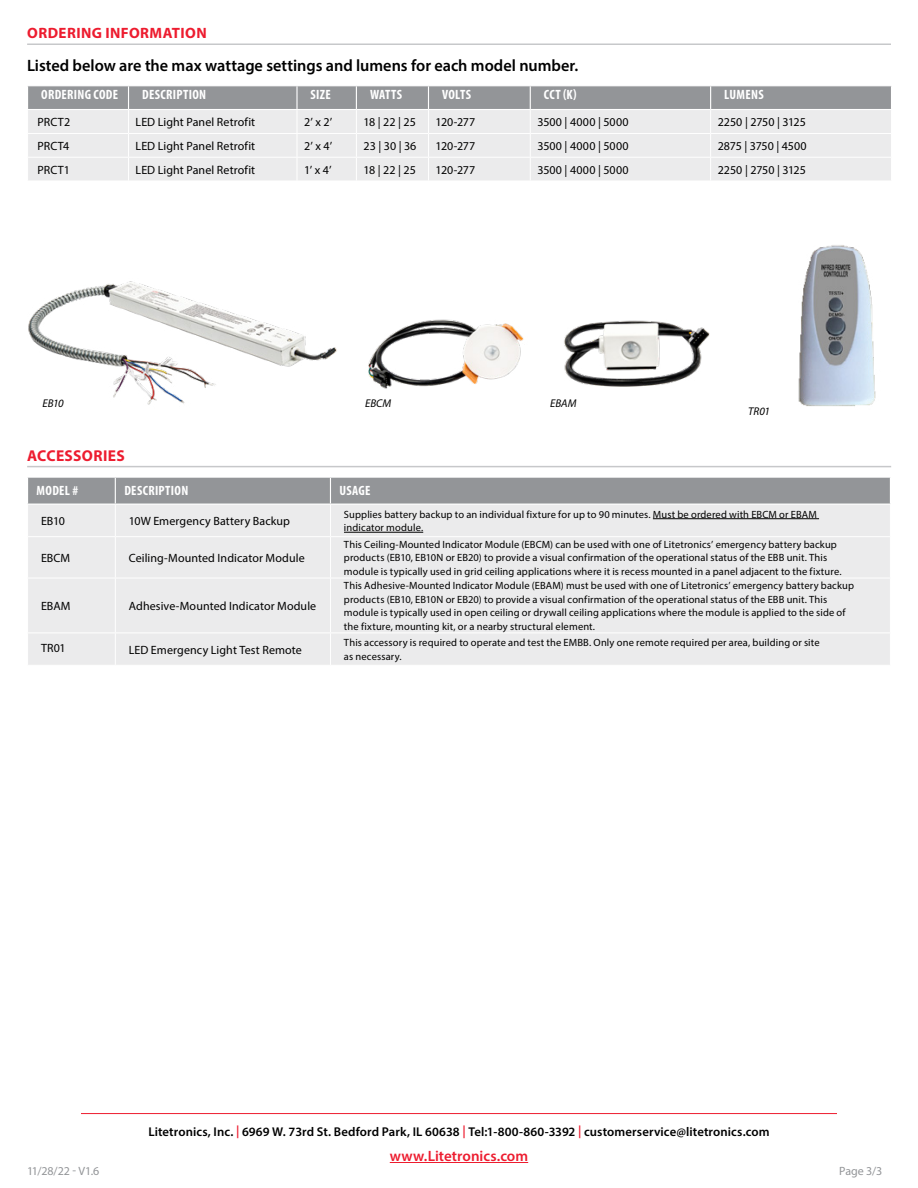
<style>
.page{position:relative;width:918px;height:1188px;background:#fff}
.page>*{position:absolute;margin:0;border:0;box-sizing:border-box;transform-origin:0 0}
.t1{font:600 16.5px "Myriad Pro";color:#000}
.t2{font:700 15.75px "Myriad Pro";letter-spacing:.02em;color:#ed1c2f}
.t3{font:600 15px "Myriad Pro";color:#ed1c2f}
.t4{font:700 15px "Myriad Pro";letter-spacing:.03em;color:#ed1c2f}
.t5{font:700 condensed 13.5px "Myriad Pro";letter-spacing:.025em;color:#fff}
.t6{font:600 12.75px "Myriad Pro";letter-spacing:.01em;color:#000}
.t7{font:12px "Myriad Pro";letter-spacing:.005em;color:#000}
.t8{font:12px "Myriad Pro";letter-spacing:.025em;color:#000}
.t9{font:12px "Myriad Pro";letter-spacing:-.005em;color:#939598}
.t10{font:italic 11.25px "Myriad Pro";letter-spacing:-.005em;color:#000}
.t11{font:10.5px/13.5px "Myriad Pro";letter-spacing:.01em;color:#000}
.s1{color:#ed1c2f}
</style>
<div class="page">
<hr style="left:81px;top:1113px;width:756px;height:1px;background:#ed1c2f">
<hr style="left:390px;top:1162px;width:138px;height:1px;background:#ed1c2f">
<hr style="left:27px;top:44px;width:864px;height:1px;background:#c7c8ca">
<svg style="left:27px;top:86px;width:865px;height:94px;background:#d6d7d8"></svg>
<hr style="left:296px;top:86px;width:2px;height:23px;background:#fff">
<hr style="left:129px;top:109px;width:168px;height:1px;background:#fff">
<hr style="left:297px;top:109px;width:59px;height:1px;background:#fff">
<hr style="left:356px;top:109px;width:72px;height:1px;background:#fff">
<hr style="left:428px;top:109px;width:102px;height:1px;background:#fff">
<hr style="left:530px;top:109px;width:181px;height:1px;background:#fff">
<hr style="left:711px;top:109px;width:181px;height:1px;background:#fff">
<hr style="left:27px;top:466px;width:864px;height:1px;background:#c7c8ca">
<img style="left:28px;top:281px;width:309px;height:124px">
<div style="left:28px;top:505px;width:862px;height:160px;background:#ebebec"></div>
<div style="left:27px;top:478px;width:864px;height:26px;background:#939598"></div>
<hr style="left:115px;top:505px;width:1px;height:31px;background:#fff">
<hr style="left:330px;top:505px;width:1px;height:31px;background:#fff">
<hr style="left:27px;top:536px;width:88px;height:1px;background:#fff">
<hr style="left:115px;top:536px;width:215px;height:1px;background:#fff">
<hr style="left:115px;top:537px;width:1px;height:41px;background:#fff">
<hr style="left:330px;top:536px;width:561px;height:1px;background:#fff">
<hr style="left:330px;top:537px;width:1px;height:41px;background:#fff">
<hr style="left:27px;top:578px;width:88px;height:1px;background:#fff">
<hr style="left:115px;top:578px;width:215px;height:1px;background:#fff">
<hr style="left:115px;top:578px;width:1px;height:55px;background:#fff">
<hr style="left:330px;top:578px;width:561px;height:1px;background:#fff">
<hr style="left:330px;top:578px;width:1px;height:55px;background:#fff">
<hr style="left:27px;top:633px;width:88px;height:1px;background:#fff">
<hr style="left:115px;top:633px;width:215px;height:1px;background:#fff">
<hr style="left:115px;top:633px;width:1px;height:32px;background:#fff">
<hr style="left:330px;top:633px;width:561px;height:1px;background:#fff">
<hr style="left:330px;top:633px;width:1px;height:32px;background:#fff">
<hr style="left:653px;top:518px;width:166px;height:1px;background:#000">
<hr style="left:344px;top:532px;width:79px;height:1px;background:#000">
<img style="left:564px;top:320px;width:146px;height:67px">
<img style="left:368px;top:319px;width:156px;height:70px">
<img style="left:798px;top:245px;width:78px;height:161px">
<h3 class="t4" style="left:27px;top:23px;width:181px">ORDERING INFORMATION</h3>
<h1 class="t1" style="left:27px;top:55px;width:553px">Listed below are the max wattage settings and lumens for each model number.</h1>
<p class="t5" style="left:41px;top:86px;width:79px">ORDERING CODE</p>
<p class="t5" style="left:142px;top:86px;width:66px">DESCRIPTION</p>
<p class="t5" style="left:311px;top:86px;width:22px">SIZE</p>
<p class="t5" style="left:370px;top:86px;width:34px">WATTS</p>
<p class="t5" style="left:442px;top:86px;width:31px">VOLTS</p>
<p class="t5" style="left:544px;top:86px;width:34px">CCT (K)</p>
<p class="t5" style="left:724px;top:86px;width:41px">LUMENS</p>
<p class="t7" style="left:38px;top:115px;width:34px">PRCT2</p>
<p class="t7" style="left:136px;top:115px;width:121px">LED Light Panel Retrofit</p>
<p class="t7" style="left:304px;top:115px;width:30px">2’ x 2’</p>
<p class="t7" style="left:364px;top:115px;width:54px">18 | 22 | 25</p>
<p class="t7" style="left:436px;top:115px;width:41px">120-277</p>
<p class="t8" style="left:537px;top:115px;width:93px">3500 | 4000 | 5000</p>
<p class="t7" style="left:718px;top:115px;width:90px">2250 | 2750 | 3125</p>
<p class="t7" style="left:38px;top:138px;width:33px">PRCT4</p>
<p class="t7" style="left:136px;top:138px;width:121px">LED Light Panel Retrofit</p>
<p class="t7" style="left:304px;top:138px;width:30px">2’ x 4’</p>
<p class="t7" style="left:364px;top:138px;width:54px">23 | 30 | 36</p>
<p class="t7" style="left:436px;top:138px;width:41px">120-277</p>
<p class="t8" style="left:537px;top:138px;width:93px">3500 | 4000 | 5000</p>
<p class="t7" style="left:718px;top:138px;width:90px">2875 | 3750 | 4500</p>
<p class="t7" style="left:38px;top:162px;width:34px">PRCT1</p>
<p class="t7" style="left:136px;top:162px;width:121px">LED Light Panel Retrofit</p>
<p class="t7" style="left:304px;top:162px;width:29px">1’ x 4’</p>
<p class="t7" style="left:364px;top:162px;width:54px">18 | 22 | 25</p>
<p class="t7" style="left:436px;top:162px;width:41px">120-277</p>
<p class="t8" style="left:537px;top:162px;width:93px">3500 | 4000 | 5000</p>
<p class="t7" style="left:718px;top:162px;width:90px">2250 | 2750 | 3125</p>
<p class="t10" style="left:42px;top:397px;width:23px">EB10</p>
<p class="t10" style="left:365px;top:397px;width:28px">EBCM</p>
<p class="t10" style="left:550px;top:397px;width:28px">EBAM</p>
<p class="t10" style="left:748px;top:405px;width:23px">TR01</p>
<h2 class="t2" style="left:27px;top:445px;width:99px">ACCESSORIES</h2>
<p class="t5" style="left:37px;top:482px;width:43px">MODEL #</p>
<p class="t5" style="left:124px;top:482px;width:66px">DESCRIPTION</p>
<p class="t5" style="left:340px;top:482px;width:33px">USAGE</p>
<p class="t7" style="left:41px;top:514px;width:25px">EB10</p>
<p class="t7" style="left:129px;top:514px;width:163px">10W Emergency Battery Backup</p>
<p class="t11" style="left:344px;top:507px;width:474px">Supplies battery backup to an individual fixture for up to 90 minutes. Must be ordered with EBCM or EBAM indicator module.</p>
<p class="t7" style="left:41px;top:550px;width:31px">EBCM</p>
<p class="t7" style="left:129px;top:550px;width:177px">Ceiling-Mounted Indicator Module</p>
<p class="t11" style="left:344px;top:537px;width:499px">This Ceiling-Mounted Indicator Module (EBCM) can be used with one of Litetronics’ emergency battery backup products (EB10, EB10N or EB20) to provide a visual confirmation of the operational status of the EBB unit. This module is typically used in grid ceiling applications where it is recess mounted in a panel adjacent to the fixture.</p>
<p class="t7" style="left:41px;top:599px;width:31px">EBAM</p>
<p class="t7" style="left:129px;top:599px;width:189px">Adhesive-Mounted Indicator Module</p>
<p class="t11" style="left:344px;top:579px;width:512px">This Adhesive-Mounted Indicator Module (EBAM) must be used with one of Litetronics’ emergency battery backup products (EB10, EB10N or EB20) to provide a visual confirmation of the operational status of the EBB unit. This module is typically used in open ceiling or drywall ceiling applications where the module is applied to the side of the fixture, mounting kit, or a nearby structural element.</p>
<p class="t7" style="left:41px;top:641px;width:26px">TR01</p>
<p class="t7" style="left:129px;top:642px;width:175px">LED Emergency Light Test Remote</p>
<p class="t11" style="left:344px;top:636px;width:477px">This accessory is required to operate and test the EMBB. Only one remote required per area, building or site as necessary.</p>
<p class="t6" style="left:148px;top:1124px;width:623px">Litetronics, Inc. <span class="s1">|</span> 6969 W. 73rd St. Bedford Park, IL 60638 <span class="s1">|</span> Tel:1-800-860-3392 <span class="s1">|</span> customerservice@litetronics.com</p>
<h3 class="t3" style="left:390px;top:1146px;width:140px">www.Litetronics.com</h3>
<p class="t9" style="left:27px;top:1163px;width:74px">11/28/22 - V1.6</p>
<p class="t9" style="left:839px;top:1163px;width:45px">Page 3/3</p>
</div>
